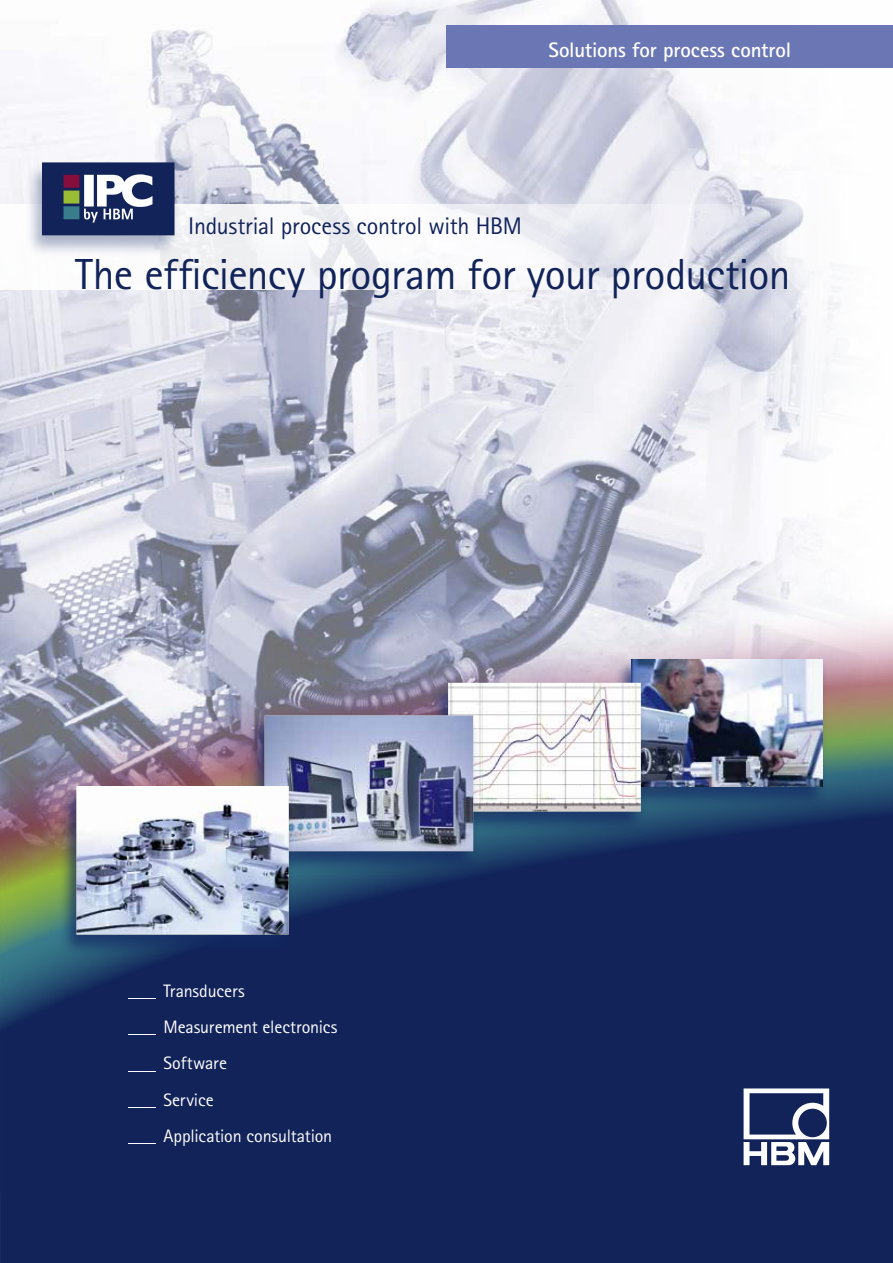
<style>
.page{position:relative;width:893px;height:1263px;background:#fff}
.page>*{position:absolute;margin:0;border:0;box-sizing:border-box;transform-origin:0 0}
.t1{font:43.5px "Agfa Rotis Sans Serif";letter-spacing:-.015em;color:#112359}
.t2{font:24px "Agfa Rotis Sans Serif";letter-spacing:-.01em;color:#112359}
.t3{font:700 21px "Agfa Rotis Sans Serif";letter-spacing:-.005em;color:#fff}
.t4{font:18px/36.5px "Agfa Rotis Sans Serif";letter-spacing:-.01em;color:#fff;scale:3 1}
</style>
<div class="page">
<img style="left:0;top:0;width:893px;height:597px">
<svg style="left:0;top:597px;width:893px;height:54px;background:#bcbece"></svg>
<svg style="left:0;top:651px;width:893px;height:32px;background:#b6adbe"></svg>
<img style="left:0;top:204px;width:893px;height:85px">
<svg style="left:0;top:730px;width:893px;height:533px;background:#17295a"></svg>
<svg style="left:744px;top:1088px;width:85px;height:77px"></svg>
<div style="left:613px;top:658px;width:215px;height:151px;background:#132864;opacity:.72"></div>
<div style="left:59px;top:785px;width:235px;height:172px;background:#132864;opacity:.72"></div>
<img style="left:77px;top:659px;width:745px;height:275px">
<img style="left:77px;top:786px;width:212px;height:148px">
<div style="left:24px;top:162px;width:155px;height:95px;background:#132864;opacity:.35"></div>
<div style="left:43px;top:163px;width:131px;height:72px;background:#112359"></div>
<svg style="left:64px;top:174px;width:88px;height:49px"></svg>
<div style="left:446px;top:26px;width:447px;height:42px;background:#6a77b4"></div>
<p class="t3" style="left:548px;top:37px;width:244px">Solutions for process control</p>
<h2 class="t2" style="left:188px;top:211px;width:335px">Industrial process control with HBM</h2>
<h1 class="t1" style="left:75px;top:249px;width:717px">The efficiency program for your production</h1>
<p class="t4" style="left:129px;top:972px;width:71px">_ Transducers<br>_ Measurement electronics _ Software<br>_ Service<br>_ Application consultation</p>
</div>
